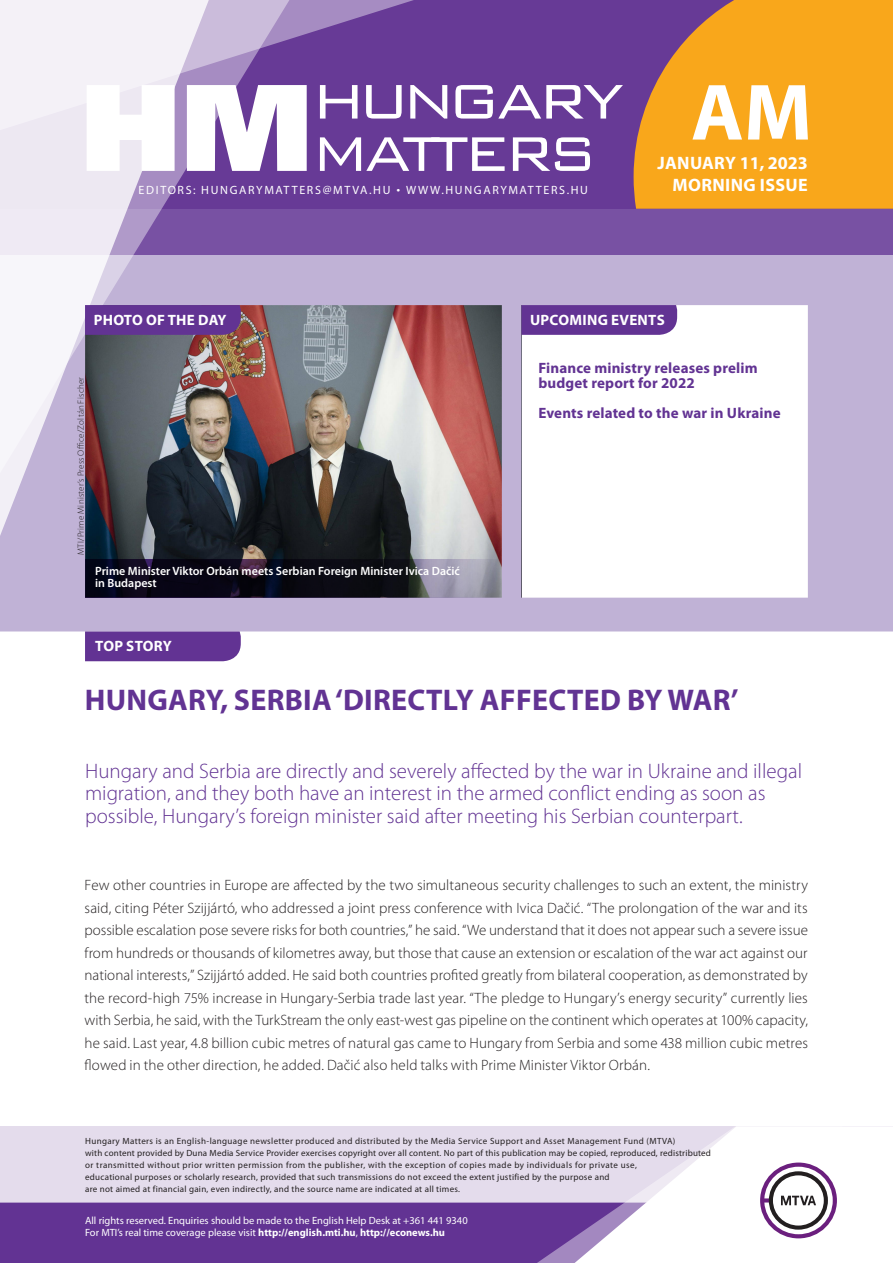
<style>
.page{position:relative;width:893px;height:1263px;background:#fff}
.page>*{position:absolute;margin:0;border:0;box-sizing:border-box;transform-origin:0 0}
.t1{font:700 80.55px "Myriad Pro";color:#fff}
._00_borito_cimsor{font:700 30px "Myriad Pro";letter-spacing:.01em;color:#623393}
._00_borito_alcimsor{font:300 21px/22.5px "Myriad Pro";color:#623393}
.t2{font:700 18px/22.5px "Myriad Pro";letter-spacing:.02em;color:#fff;text-align:right}
._03_kenyer_szöveg-1{font:300 15px/22.5px "Myriad Pro";letter-spacing:.01em;color:#231f20;text-align:justify}
._00_borito_cimsorkic{font:700 15px/15px "Myriad Pro";letter-spacing:.01em;color:#623393}
.t3{font:700 15px "Myriad Pro";letter-spacing:.02em;color:#fff}
._04_kepalairas{font:600 12px/12px "Myriad Pro";color:#fff}
.t4{font:12px "Myriad Pro";letter-spacing:.14em;color:#fff}
.t5{font:10.5px/12px "Myriad Pro";color:#fff}
.t6{font:9px/12px "Myriad Pro";letter-spacing:.03em;color:#231f20}
._03_kenyer_szöveg-1-2{font:300 9px "Myriad Pro";letter-spacing:.025em;color:#231f20}
.s1{font-family:"Geogrotesque"}
.s2{font-weight:700}
</style>
<div class="page">
<div style="left:0;top:1126px;width:893px;height:137px;background:#e4dcec"></div>
<div style="left:0;top:1202px;width:506px;height:61px;background:#623393"></div>
<div style="left:506px;top:1202px;width:43px;height:61px;background:#623393"></div>
<svg style="left:549px;top:1126px;width:344px;height:137px;fill:#fff"></svg>
<svg style="left:760px;top:1162px;width:77px;height:76px;background:#c5b8c8"></svg>
<svg style="left:0;top:255px;width:893px;height:376px"></svg>
<div style="left:0;top:0;width:893px;height:255px;background:linear-gradient(to bottom,#633493,#72489e)"></div>
<svg style="left:634px;top:0;width:259px;height:209px;background:#ea9c26"></svg>
<svg style="left:225px;top:221px;width:83px;height:287px;background:#7b6476"></svg>
<svg style="left:225px;top:0;width:257px;height:221px;background:#744c9f"></svg>
<svg style="left:0;top:0;width:225px;height:610px"></svg>
<svg style="left:87px;top:85px;width:88px;height:86px"></svg>
<svg style="left:187px;top:85px;width:120px;height:86px"></svg>
<svg style="left:320px;top:85px;width:37px;height:34px"></svg>
<svg style="left:366px;top:85px;width:36px;height:34px"></svg>
<svg style="left:410px;top:85px;width:37px;height:34px"></svg>
<svg style="left:455px;top:85px;width:168px;height:34px"></svg>
<svg style="left:320px;top:137px;width:185px;height:34px"></svg>
<svg style="left:513px;top:137px;width:77px;height:34px"></svg>
<div style="left:85px;top:631px;width:156px;height:30px;background:#623393"></div>
<svg style="left:521px;top:305px;width:156px;height:30px;background:#653795"></svg>
<div style="left:85px;top:305px;width:156px;height:30px;background:#623393"></div>
<svg style="left:85px;top:559px;width:417px;height:39px;background:#292735"></svg>
<p class="t4" style="left:139px;top:182px;width:451px">EDITORS: HUNGARYMATTERS@MTVA.HU <span class="s1">¬</span> WWW.HUNGARYMATTERS.HU</p>
<h1 class="t1" style="left:691px;top:60px;width:122px">AM</h1>
<p class="t2" style="left:657px;top:151px;width:152px">January 11, 2023<br>MORNING ISSUE</p>
<p class="t3" style="left:94px;top:310px;width:134px">PHOTO OF THE DAY</p>
<p class="t3" style="left:530px;top:310px;width:136px">UPCOMING EVENTS</p>
<p class="_03_kenyer_szöveg-1-2" style="left:76px;top:555px;width:179px;rotate:-90deg">MTI/Prime Minister’s Press Office/Zoltán Fischer</p>
<p class="_04_kepalairas" style="left:95px;top:564px;width:366px">Prime Minister Viktor Orbán meets Serbian Foreign Minister Ivica Dačić in Budapest</p>
<p class="_00_borito_cimsorkic" style="left:538px;top:360px;width:221px">Finance ministry releases prelim budget report for 2022</p>
<p class="_00_borito_cimsorkic" style="left:538px;top:405px;width:244px">Events related to the war in Ukraine</p>
<p class="t3" style="left:95px;top:636px;width:78px">TOP STORY</p>
<p class="_00_borito_cimsor" style="left:85px;top:680px;width:655px">HUNGARY, SERBIA ‘DIRECTLY AFFECTED BY WAR’</p>
<p class="_00_borito_alcimsor" style="left:85px;top:759px;width:718px">Hungary and Serbia are directly and severely affected by the war in Ukraine and illegal migration, and they both have an interest in the armed conflict ending as soon as possible, Hungary’s foreign minister said after meeting his Serbian counterpart.</p>
<p class="_03_kenyer_szöveg-1" style="left:85px;top:874px;width:725px">Few other countries in Europe are affected by the two simultaneous security challenges to such an extent, the ministry said, citing Péter Szijjártó, who addressed a joint press conference with Ivica Dačić. “The prolongation of the war and its possible escalation pose severe risks for both countries,” he said. “We understand that it does not appear such a severe issue from hundreds or thousands of kilometres away, but those that cause an extension or escalation of the war act against our national interests,” Szijjártó added. He said both countries profited greatly from bilateral cooperation, as demonstrated by the record-high 75% increase in Hungary-Serbia trade last year. “The pledge to Hungary’s energy security” currently lies with Serbia, he said, with the TurkStream the only east-west gas pipeline on the continent which operates at 100% capacity, he said. Last year, 4.8 billion cubic metres of natural gas came to Hungary from Serbia and some 438 million cubic metres flowed in the other direction, he added. Dačić also held talks with Prime Minister Viktor Orbán.</p>
<p class="t6" style="left:85px;top:1134px;width:627px">Hungary Matters is an English-language newsletter produced and distributed by the Media Service Support and Asset Management Fund (MTVA)<br>with content provided by Duna Media Service Provider exercises copyright over all content. No part of this publication may be copied, reproduced, redistributed or transmitted without prior written permission from the publisher, with the exception of copies made by individuals for private use,<br>educational purposes or scholarly research, provided that such transmissions do not exceed the extent justified by the purpose and<br>are not aimed at financial gain, even indirectly, and the source name are indicated at all times.</p>
<p class="t5" style="left:85px;top:1214px;width:384px">All rights reserved. Enquiries should be made to the English Help Desk at +361 441 9340<br>For MTI’s real time coverage please visit <span class="s2">http://english.mti.hu</span>, <span class="s2">http://econews.hu</span></p>
</div>
